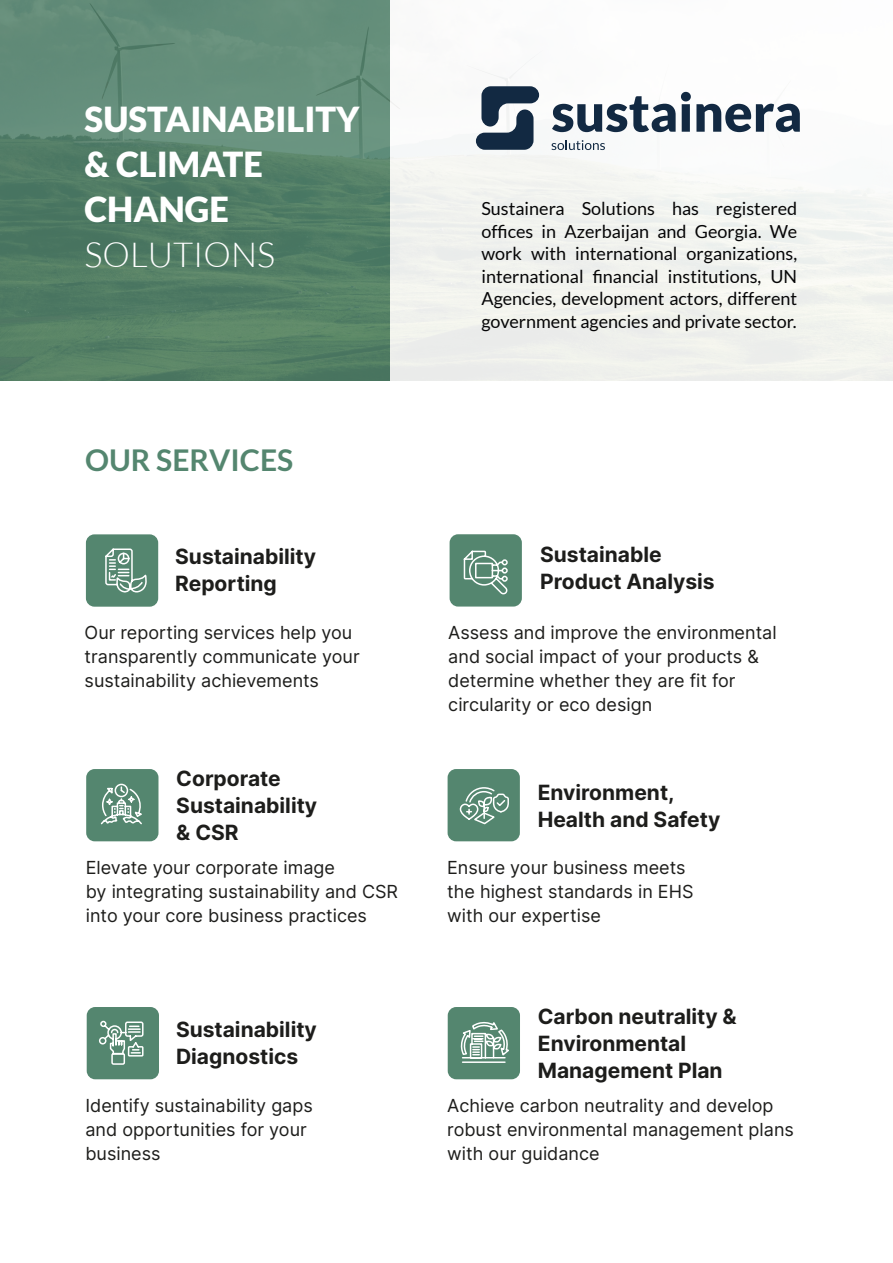
<style>
.page{position:relative;width:893px;height:1263px;background:#fff}
.page>*{position:absolute;margin:0;border:0;box-sizing:border-box;transform-origin:0 0}
.t1{font:900 34.5px/45px "Lato";color:#fff}
.t2{font:300 34.5px "Lato";color:#fff}
.t3{font:700 30px "Lato";color:#54866f}
.t4{font:700 21px/27px "Inter";color:#1d1d1b}
.t5{font:18px/24px "Inter";color:#1d1d1b}
.t6{font:18px/22.5px "Lato";color:#060607;text-align:justify}
</style>
<div class="page">
<img style="left:0;top:0;width:391px;height:381px">
<div style="left:391px;top:0;width:502px;height:381px;background:#f5f6f1"></div>
<svg style="left:476px;top:86px;width:63px;height:64px"></svg>
<svg style="left:552px;top:92px;width:248px;height:40px"></svg>
<svg style="left:551px;top:140px;width:54px;height:10px"></svg>
<div style="left:86px;top:534px;width:72px;height:73px;background:#54866f;border-radius:9px"></div>
<div style="left:86px;top:769px;width:72px;height:72px;background:#54866f;border-radius:9px"></div>
<svg style="left:105px;top:548px;width:42px;height:45px"></svg>
<svg style="left:100px;top:783px;width:42px;height:42px"></svg>
<div style="left:87px;top:1007px;width:72px;height:72px;background:#54866f;border-radius:9px"></div>
<div style="left:448px;top:1007px;width:72px;height:72px;background:#54866f;border-radius:9px"></div>
<svg style="left:99px;top:1020px;width:45px;height:45px"></svg>
<svg style="left:460px;top:1021px;width:49px;height:42px"></svg>
<div style="left:450px;top:534px;width:72px;height:72px;background:#54866f;border-radius:9px"></div>
<div style="left:448px;top:769px;width:72px;height:72px;background:#54866f;border-radius:9px"></div>
<svg style="left:459px;top:787px;width:50px;height:38px"></svg>
<svg style="left:463px;top:550px;width:45px;height:45px"></svg>
<h1 class="t1" style="left:85px;top:96px;width:276px">SUSTAINABILITY &amp; CLIMATE<br>CHANGE</h1>
<h1 class="t2" style="left:85px;top:236px;width:192px">SOLUTIONS</h1>
<h2 class="t3" style="left:85px;top:442px;width:210px">OUR SERVICES</h2>
<p class="t4" style="left:175px;top:542px;width:142px">Sustainability<br>Reporting</p>
<p class="t5" style="left:85px;top:620px;width:277px">Our reporting services help you transparently communicate your sustainability achievements</p>
<p class="t4" style="left:176px;top:764px;width:142px">Corporate<br>Sustainability &amp; CSR</p>
<p class="t5" style="left:86px;top:855px;width:314px">Elevate your corporate image<br>by integrating sustainability and CSR into your core business practices</p>
<p class="t4" style="left:176px;top:1015px;width:142px">Sustainability<br>Diagnostics</p>
<p class="t5" style="left:85px;top:1093px;width:229px">Identify sustainability gaps and opportunities for your business</p>
<p class="t6" style="left:481px;top:197px;width:317px">Sustainera Solutions has registered offices in Azerbaijan and Georgia. We work with international organizations, international financial institutions, UN Agencies, development actors, different government agencies and private sector.</p>
<p class="t4" style="left:540px;top:540px;width:176px">Sustainable<br>Product Analysis</p>
<p class="t5" style="left:448px;top:620px;width:330px">Assess and improve the environmental and social impact of your products &amp; determine whether they are fit for circularity or eco design</p>
<p class="t4" style="left:538px;top:778px;width:184px">Environment,<br>Health and Safety</p>
<p class="t5" style="left:447px;top:855px;width:248px">Ensure your business meets the highest standards in EHS with our expertise</p>
<p class="t4" style="left:538px;top:1002px;width:200px">Carbon neutrality &amp;<br>Environmental<br>Management Plan</p>
<p class="t5" style="left:447px;top:1093px;width:348px">Achieve carbon neutrality and develop robust environmental management plans with our guidance</p>
</div>
